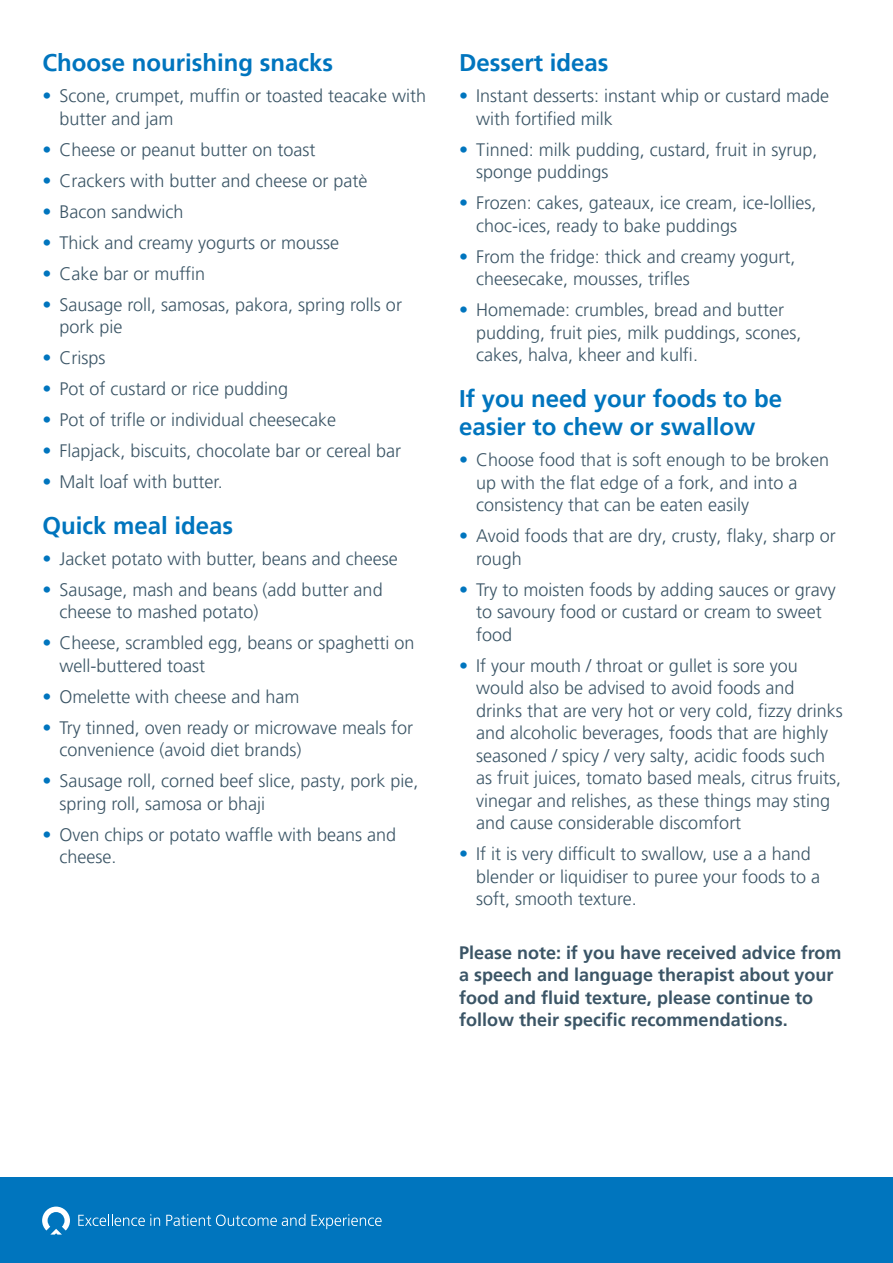
<style>
.page{position:relative;width:893px;height:1263px;background:#fff}
.page>*{position:absolute;margin:0;border:0;box-sizing:border-box;transform-origin:0 0}
.t1{font:700 24px/28.5px "Frutiger LT Pro";color:#0075be}
.t2{font:300 18px/22.5px "Frutiger LT Pro";color:#3b5566}
.t3{font:700 18px/22.5px "Frutiger LT Pro";color:#3b5566}
.s1{color:#0075be}
</style>
<div class="page">
<div style="left:0;top:1178px;width:893px;height:85px;background:#0075be"></div>
<svg style="left:78px;top:1214px;width:82px;height:12px"></svg>
<svg style="left:166px;top:1214px;width:139px;height:12px"></svg>
<svg style="left:311px;top:1214px;width:71px;height:15px"></svg>
<svg style="left:42px;top:1206px;width:28px;height:28px"></svg>
<h1 class="t1" style="left:43px;top:49px;width:292px">Choose nourishing snacks</h1>
<p class="t2" style="left:60px;top:85px;width:368px;text-indent:-17px"><span class="s1">•</span> Scone, crumpet, muffin or toasted teacake with butter and jam</p>
<p class="t2" style="left:43px;top:138px;width:275px"><span class="s1">•</span> Cheese or peanut butter on toast</p>
<p class="t2" style="left:43px;top:169px;width:327px"><span class="s1">•</span> Crackers with butter and cheese or patè</p>
<p class="t2" style="left:43px;top:200px;width:143px"><span class="s1">•</span> Bacon sandwich</p>
<p class="t2" style="left:43px;top:231px;width:298px"><span class="s1">•</span> Thick and creamy yogurts or mousse</p>
<p class="t2" style="left:43px;top:262px;width:164px"><span class="s1">•</span> Cake bar or muffin</p>
<p class="t2" style="left:60px;top:293px;width:344px;text-indent:-17px"><span class="s1">•</span> Sausage roll, samosas, pakora, spring rolls or pork pie</p>
<p class="t2" style="left:43px;top:347px;width:65px"><span class="s1">•</span> Crisps</p>
<p class="t2" style="left:43px;top:378px;width:247px"><span class="s1">•</span> Pot of custard or rice pudding</p>
<p class="t2" style="left:43px;top:409px;width:295px"><span class="s1">•</span> Pot of trifle or individual cheesecake</p>
<p class="t2" style="left:43px;top:440px;width:360px"><span class="s1">•</span> Flapjack, biscuits, chocolate bar or cereal bar</p>
<p class="t2" style="left:43px;top:471px;width:182px"><span class="s1">•</span> Malt loaf with butter.</p>
<h1 class="t1" style="left:43px;top:511px;width:192px">Quick meal ideas</h1>
<p class="t2" style="left:43px;top:547px;width:357px"><span class="s1">•</span> Jacket potato with butter, beans and cheese</p>
<p class="t2" style="left:60px;top:578px;width:325px;text-indent:-17px"><span class="s1">•</span> Sausage, mash and beans (add butter and cheese to mashed potato)</p>
<p class="t2" style="left:60px;top:632px;width:357px;text-indent:-17px"><span class="s1">•</span> Cheese, scrambled egg, beans or spaghetti on well-buttered toast</p>
<p class="t2" style="left:43px;top:685px;width:259px"><span class="s1">•</span> Omelette with cheese and ham</p>
<p class="t2" style="left:60px;top:716px;width:355px;text-indent:-17px"><span class="s1">•</span> Try tinned, oven ready or microwave meals for convenience (avoid diet brands)</p>
<p class="t2" style="left:60px;top:770px;width:361px;text-indent:-17px"><span class="s1">•</span> Sausage roll, corned beef slice, pasty, pork pie, spring roll, samosa or bhaji</p>
<p class="t2" style="left:60px;top:823px;width:338px;text-indent:-17px"><span class="s1">•</span> Oven chips or potato waffle with beans and cheese.</p>
<h1 class="t1" style="left:459px;top:49px;width:151px">Dessert ideas</h1>
<p class="t2" style="left:476px;top:85px;width:354px;text-indent:-17px"><span class="s1">•</span> Instant desserts: instant whip or custard made with fortified milk</p>
<p class="t2" style="left:476px;top:138px;width:343px;text-indent:-17px"><span class="s1">•</span> Tinned: milk pudding, custard, fruit in syrup, sponge puddings</p>
<p class="t2" style="left:476px;top:192px;width:342px;text-indent:-17px"><span class="s1">•</span> Frozen: cakes, gateaux, ice cream, ice-lollies, choc-ices, ready to bake puddings</p>
<p class="t2" style="left:476px;top:245px;width:321px;text-indent:-17px"><span class="s1">•</span> From the fridge: thick and creamy yogurt, cheesecake, mousses, trifles</p>
<p class="t2" style="left:476px;top:299px;width:327px;text-indent:-17px"><span class="s1">•</span> Homemade: crumbles, bread and butter pudding, fruit pies, milk puddings, scones, cakes, halva, kheer and kulfi.</p>
<h1 class="t1" style="left:459px;top:384px;width:324px">If you need your foods to be easier to chew or swallow</h1>
<p class="t2" style="left:476px;top:449px;width:354px;text-indent:-17px"><span class="s1">•</span> Choose food that is soft enough to be broken up with the flat edge of a fork, and into a consistency that can be eaten easily</p>
<p class="t2" style="left:476px;top:525px;width:361px;text-indent:-17px"><span class="s1">•</span> Avoid foods that are dry, crusty, flaky, sharp or rough</p>
<p class="t2" style="left:476px;top:578px;width:361px;text-indent:-17px"><span class="s1">•</span> Try to moisten foods by adding sauces or gravy to savoury food or custard or cream to sweet food</p>
<p class="t2" style="left:476px;top:654px;width:368px;text-indent:-17px"><span class="s1">•</span> If your mouth / throat or gullet is sore you would also be advised to avoid foods and drinks that are very hot or very cold, fizzy drinks and alcoholic beverages, foods that are highly seasoned / spicy / very salty, acidic foods such as fruit juices, tomato based meals, citrus fruits, vinegar and relishes, as these things may sting and cause considerable discomfort</p>
<p class="t2" style="left:476px;top:843px;width:345px;text-indent:-17px"><span class="s1">•</span> If it is very difficult to swallow, use a a hand blender or liquidiser to puree your foods to a soft, smooth texture.</p>
<p class="t3" style="left:459px;top:941px;width:384px">Please note: if you have received advice from a speech and language therapist about your food and fluid texture, please continue to follow their specific recommendations.</p>
</div>
